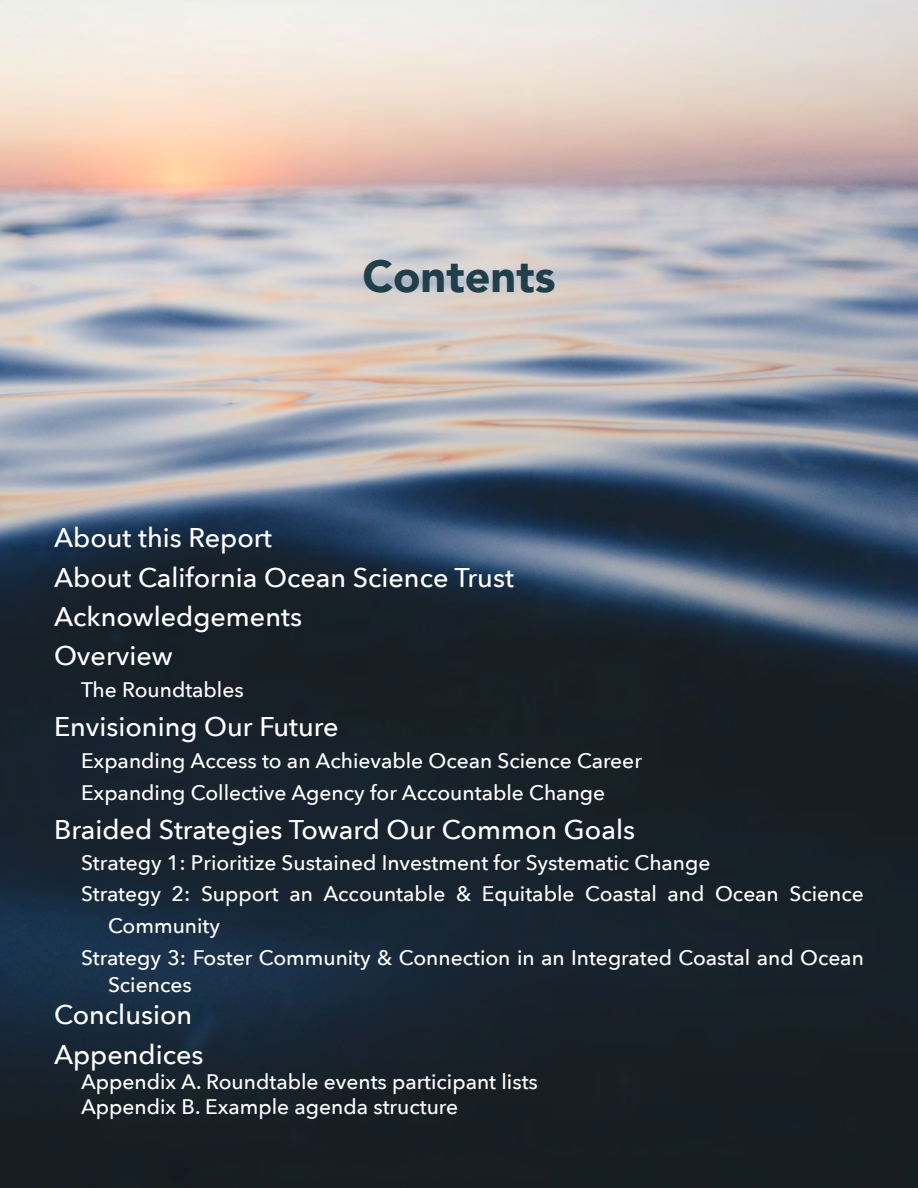
<style>
.page{position:relative;width:918px;height:1188px;background:#fff}
.page>*{position:absolute;margin:0;border:0;box-sizing:border-box;transform-origin:0 0}
.t1{font:900 45px "Avenir";color:#213e4b}
.t2{font:500 27px "Avenir Next";color:#fff}
.t3{font:500 21px "Avenir Next";color:#fff}
</style>
<div class="page">
<img style="left:0;top:0;width:918px;height:1188px">
<h1 class="t1" style="left:362px;top:238px;width:195px">Contents</h1>
<h2 class="t2" style="left:54px;top:515px;width:220px">About this Report</h2>
<h2 class="t2" style="left:54px;top:554px;width:461px">About California Ocean Science Trust</h2>
<h2 class="t2" style="left:54px;top:593px;width:249px">Acknowledgements</h2>
<h2 class="t2" style="left:54px;top:633px;width:120px">Overview</h2>
<h3 class="t3" style="left:81px;top:672px;width:164px">The Roundtables</h3>
<h2 class="t2" style="left:54px;top:704px;width:286px">Envisioning Our Future</h2>
<h3 class="t3" style="left:81px;top:743px;width:562px">Expanding Access to an Achievable Ocean Science Career</h3>
<h3 class="t3" style="left:81px;top:775px;width:526px">Expanding Collective Agency for Accountable Change</h3>
<h2 class="t2" style="left:54px;top:807px;width:583px">Braided Strategies Toward Our Common Goals</h2>
<h3 class="t3" style="left:81px;top:844px;width:631px">Strategy 1: Prioritize Sustained Investment for Systematic Change</h3>
<h3 class="t3" style="left:81px;top:876px;width:784px">Strategy 2: Support an Accountable &amp; Equitable Coastal and Ocean Science</h3>
<h3 class="t3" style="left:108px;top:908px;width:114px">Community</h3>
<h3 class="t3" style="left:81px;top:940px;width:784px">Strategy 3: Foster Community &amp; Connection in an Integrated Coastal and Ocean</h3>
<h3 class="t3" style="left:108px;top:966px;width:85px">Sciences</h3>
<h2 class="t2" style="left:54px;top:992px;width:140px">Conclusion</h2>
<h2 class="t2" style="left:54px;top:1031px;width:151px">Appendices</h2>
<h3 class="t3" style="left:81px;top:1064px;width:458px">Appendix A. Roundtable events participant lists</h3>
<h3 class="t3" style="left:81px;top:1089px;width:379px">Appendix B. Example agenda structure</h3>
</div>
